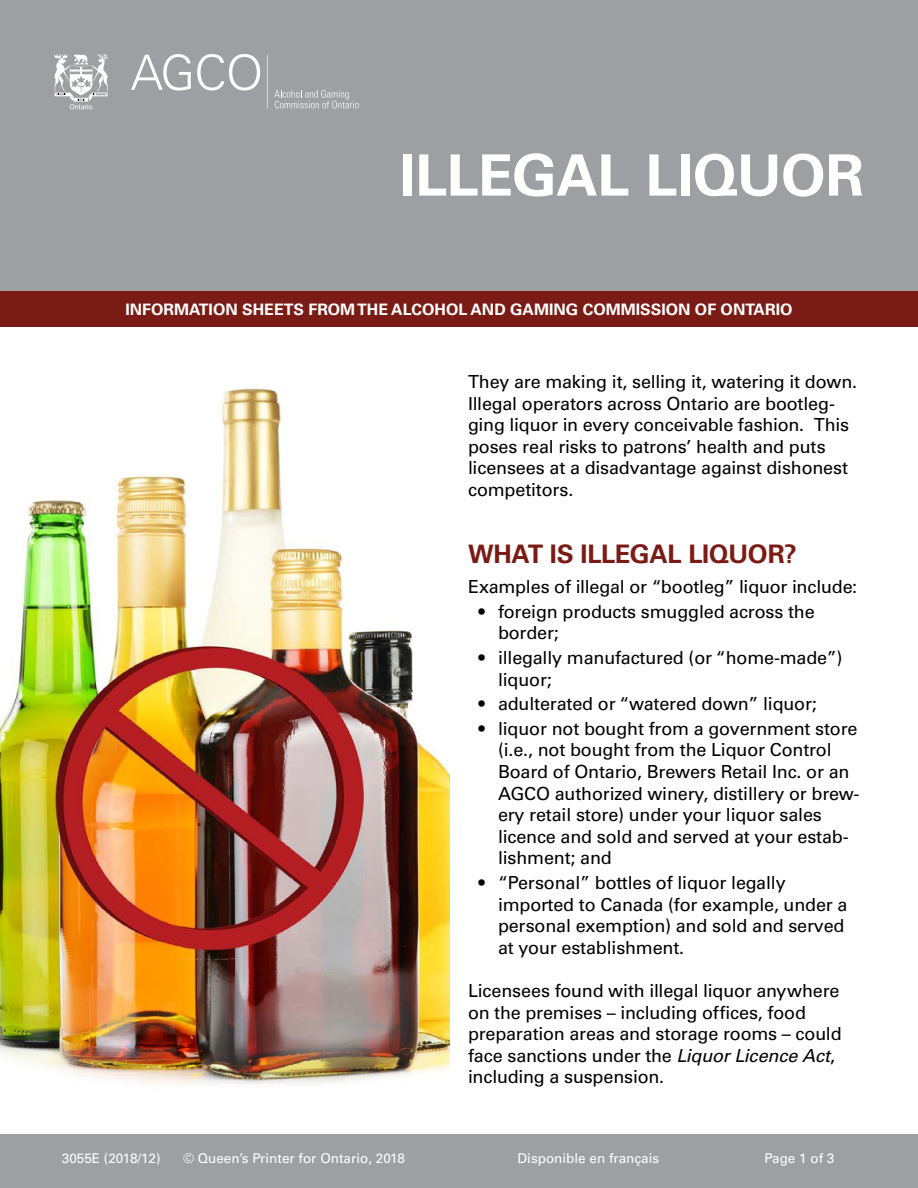
<style>
.page{position:relative;width:918px;height:1188px;background:#fff}
.page>*{position:absolute;margin:0;border:0;box-sizing:border-box;transform-origin:0 0}
.t1{font:700 57px "Univers LT Std";letter-spacing:-.01em;color:#fff}
.t2{font:700 25.5px "Univers LT Std";letter-spacing:-.01em;color:#7a1c15}
.t3{font:18px/21.6px "Univers LT Std";letter-spacing:-.01em;color:#000}
.t4{font:700 15.75px "Univers LT Std";color:#fff}
.t5{font:13.5px "Univers LT Std";color:#fff}
.s1{font-style:italic}
</style>
<div class="page">
<div style="left:0;top:0;width:918px;height:327px;background:#9d9fa2"></div>
<div style="left:0;top:291px;width:918px;height:36px;background:#7a1c15"></div>
<svg style="left:131px;top:54px;width:60px;height:37px"></svg>
<svg style="left:197px;top:54px;width:63px;height:37px"></svg>
<hr style="left:267px;top:55px;width:1px;height:53px;background:#fff">
<svg style="left:274px;top:90px;width:85px;height:18px"></svg>
<svg style="left:54px;top:54px;width:54px;height:55px"></svg>
<div style="left:0;top:1134px;width:918px;height:54px;background:#9d9fa2"></div>
<img style="left:0;top:388px;width:450px;height:696px">
<h1 class="t1" style="left:399px;top:142px;width:466px">ILLEGAL LIQUOR</h1>
<p class="t4" style="left:126px;top:300px;width:668px">INFORMATION SHEETS FROM THE ALCOHOL AND GAMING COMMISSION OF ONTARIO</p>
<p class="t3" style="left:468px;top:371px;width:391px">They are making it, selling it, watering it down.<br>Illegal operators across Ontario are bootleg&shy;ging liquor in every conceivable fashion. This poses real risks to patrons’ health and puts licensees at a disadvantage against dishonest competitors.</p>
<h2 class="t2" style="left:468px;top:539px;width:330px">WHAT IS ILLEGAL LIQUOR?</h2>
<p class="t3" style="left:468px;top:576px;width:391px">Examples of illegal or “bootleg” liquor include:</p>
<p class="t3" style="left:498px;top:601px;width:318px;text-indent:-20px">• foreign products smuggled across the border;</p>
<p class="t3" style="left:498px;top:647px;width:346px;text-indent:-20px">• illegally manufactured (or “home-made”) liquor;</p>
<p class="t3" style="left:478px;top:693px;width:340px">• adulterated or “watered down” liquor;</p>
<p class="t3" style="left:498px;top:718px;width:363px;text-indent:-20px">• liquor not bought from a government store (i.e., not bought from the Liquor Control Board of Ontario, Brewers Retail Inc. or an AGCO authorized winery, distillery or brew&shy;ery retail store) under your liquor sales licence and sold and served at your estab&shy;lishment; and</p>
<p class="t3" style="left:498px;top:872px;width:351px;text-indent:-20px">• “Personal” bottles of liquor legally imported to Canada (for example, under a personal exemption) and sold and served at your establishment.</p>
<p class="t3" style="left:468px;top:980px;width:375px">Licensees found with illegal liquor anywhere on the premises – including offices, food preparation areas and storage rooms – could face sanctions under the <span class="s1">Liquor Licence Act</span>, including a suspension.</p>
<p class="t5" style="left:62px;top:1150px;width:100px">3055E (2018/12)</p>
<p class="t5" style="left:183px;top:1150px;width:223px">© Queen’s Printer for Ontario, 2018</p>
<p class="t5" style="left:518px;top:1150px;width:143px">Disponible en français</p>
<p class="t5" style="left:764px;top:1150px;width:72px">Page 1 of 3</p>
</div>
